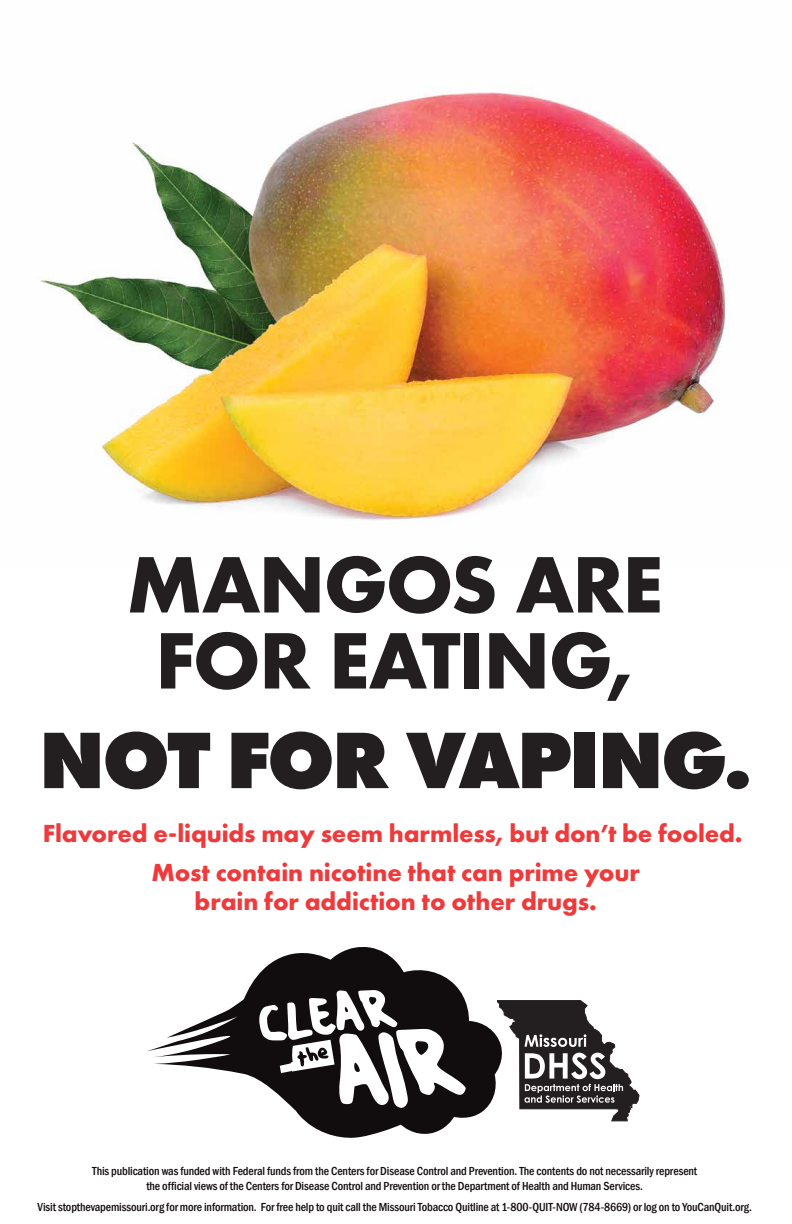
<style>
.page{position:relative;width:792px;height:1224px;background:#fff}
.page>*{position:absolute;margin:0;border:0;box-sizing:border-box;transform-origin:0 0}
.t1{font:700 83px/76px "Futura PT";letter-spacing:-.025em;color:#231f20;text-align:center}
.t2{font:800 83px "Futura PT";letter-spacing:-.035em;color:#231f20}
.t3{font:700 25.7px/39.2px "Futura PT";letter-spacing:-.005em;color:#ef393a;text-align:center}
.t4{font:500 condensed 12px/14.4px "Franklin Gothic";letter-spacing:-.01em;color:#110b0c;text-align:center}
</style>
<div class="page">
<img style="left:40px;top:92px;width:688px;height:429px">
<svg style="left:248px;top:947px;width:249px;height:191px;fill:#110c0d"></svg>
<svg style="left:147px;top:990px;width:319px;height:120px"></svg>
<svg style="left:497px;top:1000px;width:142px;height:121px"></svg>
<h1 class="t1" style="left:126px;top:545px;width:538px">MANGOS ARE<br>FOR EATING,</h1>
<h1 class="t2" style="left:39px;top:707px;width:715px">NOT FOR VAPING.</h1>
<h2 class="t3" style="left:43px;top:813px;width:701px">Flavored e-liquids may seem harmless, but don’t be fooled.<br>Most contain nicotine that can prime your</h2>
<h2 class="t3" style="left:195px;top:882px;width:404px">brain for addiction to other drugs.</h2>
<p class="t4" style="left:92px;top:1164px;width:607px">This publication was funded with Federal funds from the Centers for Disease Control and Prevention. The contents do not necessarily represent the official views of the Centers for Disease Control and Prevention or the Department of Health and Human Services.</p>
<p class="t4" style="left:38px;top:1200px;width:716px">Visit stopthevapemissouri.org for more information. For free help to quit call the Missouri Tobacco Quitline at 1-800-QUIT-NOW (784-8669) or log on to YouCanQuit.org.</p>
</div>
